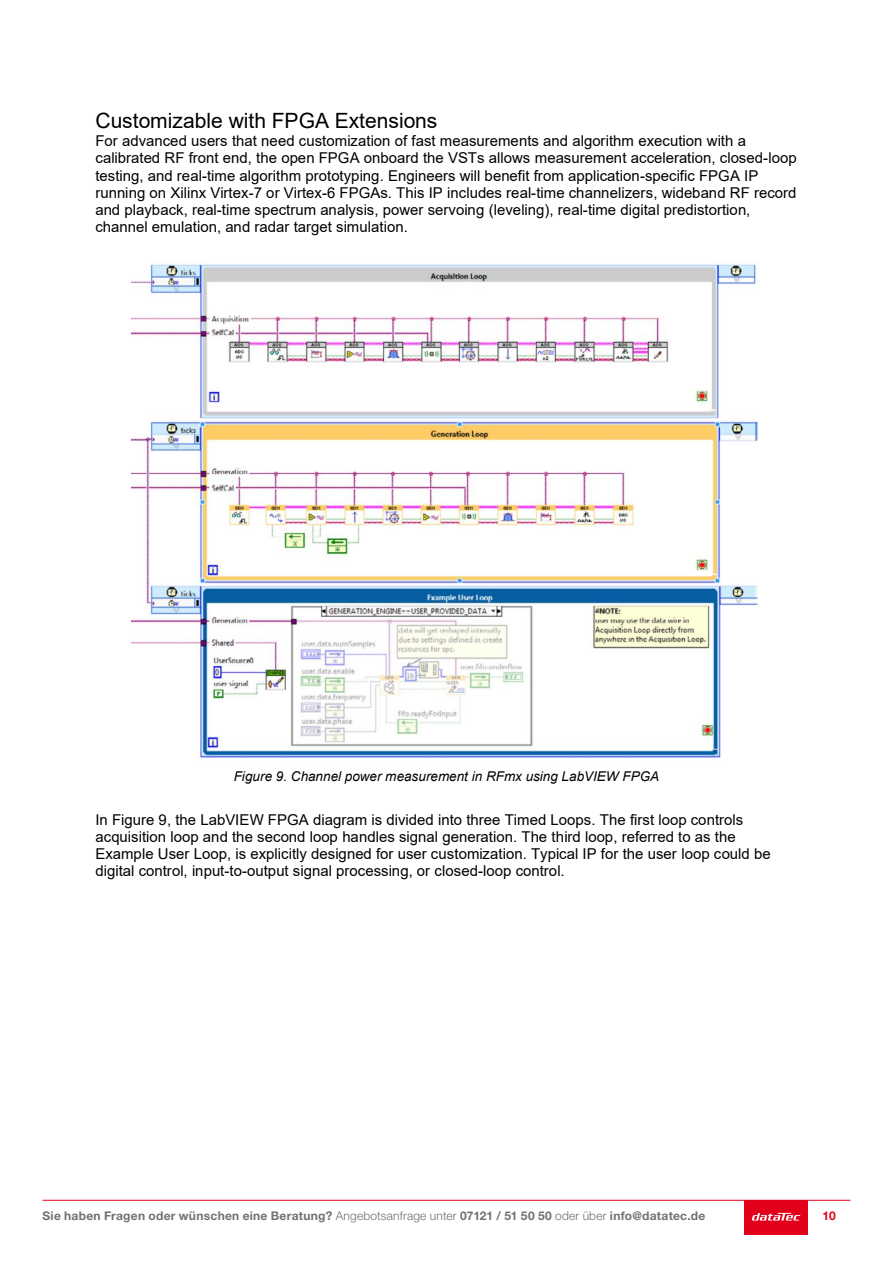
<style>
.page{position:relative;width:893px;height:1263px;background:#fff}
.page>*{position:absolute;margin:0;border:0;box-sizing:border-box;transform-origin:0 0}
.t1{font:21px "Arial";color:#000}
.t2{font:15px/17.2px "Arial";color:#000}
.t3{font:italic 13.5px "Arial";letter-spacing:.005em;color:#000}
.t4{font:700 12px "Helvetica Neue LT Pro";letter-spacing:.025em;color:#707172}
.t5{font:700 12px "Helvetica Neue LT Pro";color:#e2001a}
.s1{font-weight:300}
</style>
<div class="page">
<div style="left:744px;top:1200px;width:64px;height:34px;background:#e2001a"></div>
<svg style="left:752px;top:1213px;width:48px;height:7px"></svg>
<hr style="left:43px;top:1200px;width:807px;height:1px;background:#e2001a">
<img style="left:131px;top:263px;width:627px;height:497px">
<h1 class="t1" style="left:95px;top:106px;width:343px">Customizable with FPGA Extensions</h1>
<p class="t2" style="left:95px;top:132px;width:703px">For advanced users that need customization of fast measurements and algorithm execution with a calibrated RF front end, the open FPGA onboard the VSTs allows measurement acceleration, closed-loop testing, and real-time algorithm prototyping. Engineers will benefit from application-specific FPGA IP running on Xilinx Virtex-7 or Virtex-6 FPGAs. This IP includes real-time channelizers, wideband RF record and playback, real-time spectrum analysis, power servoing (leveling), real-time digital predistortion, channel emulation, and radar target simulation.</p>
<p class="t3" style="left:234px;top:768px;width:427px">Figure 9. Channel power measurement in RFmx using LabVIEW FPGA</p>
<p class="t2" style="left:95px;top:811px;width:677px">In Figure 9, the LabVIEW FPGA diagram is divided into three Timed Loops. The first loop controls acquisition loop and the second loop handles signal generation. The third loop, referred to as the Example User Loop, is explicitly designed for user customization. Typical IP for the user loop could be digital control, input-to-output signal processing, or closed-loop control.</p>
<p class="t4" style="left:43px;top:1209px;width:664px">Sie haben Fragen oder wünschen eine Beratung? <span class="s1">Angebotsanfrage unter</span> 07121 / 51 50 50 <span class="s1">oder über</span> info@datatec.de</p>
<p class="t5" style="left:822px;top:1209px;width:15px">10</p>
</div>
